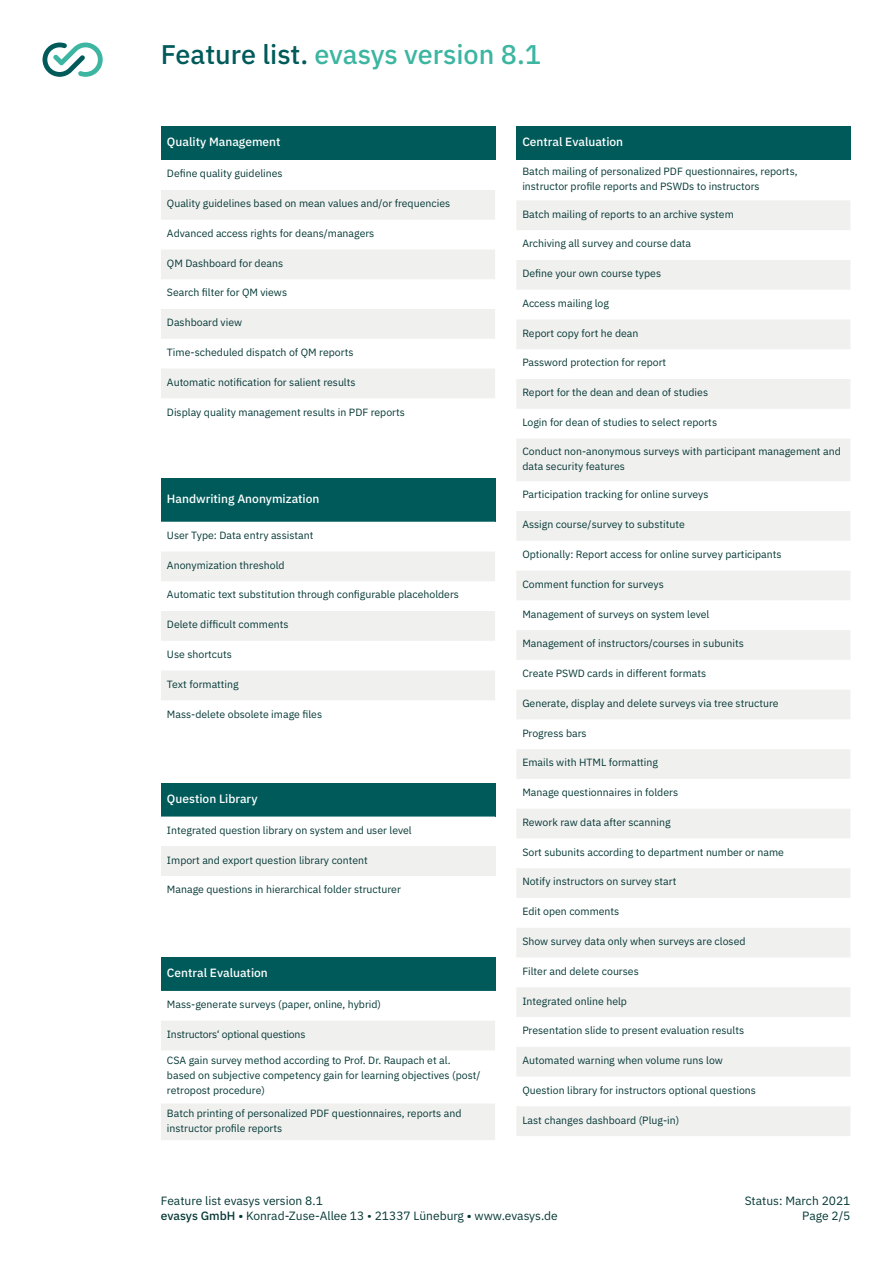
<style>
.page{position:relative;width:893px;height:1263px;background:#fff}
.page>*{position:absolute;margin:0;border:0;box-sizing:border-box;transform-origin:0 0}
.t1{font:500 27px "IBM Plex Sans";color:#3cb5a1}
.t2{font:12px/15px "IBM Plex Sans";color:#043835}
.t3{font:500 12px "IBM Plex Sans";color:#fff}
.t4{font:10.5px/15px "IBM Plex Sans";color:#043835}
.t5{font:10.5px "IBM Plex Sans";letter-spacing:-.02em;color:#043835}
.s1{color:#005a5a}
.s2{font-weight:500}
</style>
<div class="page">
<svg style="left:43px;top:43px;width:60px;height:34px"></svg>
<div style="left:161px;top:127px;width:334px;height:33px;background:#005a5a"></div>
<svg style="left:161px;top:190px;width:334px;height:208px;fill:#f0f0ef"></svg>
<div style="left:161px;top:478px;width:334px;height:44px;background:#005a5a"></div>
<svg style="left:161px;top:552px;width:334px;height:148px;fill:#f0f0ef"></svg>
<div style="left:161px;top:957px;width:334px;height:34px;background:#005a5a"></div>
<svg style="left:161px;top:1021px;width:334px;height:119px"></svg>
<div style="left:161px;top:783px;width:334px;height:33px;background:#005a5a"></div>
<svg style="left:161px;top:816px;width:334px;height:1px"></svg>
<div style="left:161px;top:846px;width:334px;height:30px;background:#f0f0ef"></div>
<div style="left:516px;top:127px;width:334px;height:33px;background:#005a5a"></div>
<svg style="left:516px;top:201px;width:334px;height:935px;fill:#f0f0ef"></svg>
<h1 class="t1" style="left:161px;top:33px;width:382px"><span class="s1">Feature list.</span> evasys version 8.1</h1>
<p class="t3" style="left:167px;top:133px;width:115px">Quality Management</p>
<p class="t4" style="left:167px;top:165px;width:117px">Define quality guidelines</p>
<p class="t4" style="left:167px;top:195px;width:285px">Quality guidelines based on mean values and/or frequencies</p>
<p class="t4" style="left:167px;top:225px;width:209px">Advanced access rights for deans/managers</p>
<p class="t4" style="left:167px;top:255px;width:118px">QM Dashboard for deans</p>
<p class="t4" style="left:167px;top:284px;width:122px">Search filter for QM views</p>
<p class="t4" style="left:167px;top:314px;width:77px">Dashboard view</p>
<p class="t4" style="left:167px;top:344px;width:188px">Time-scheduled dispatch of QM reports</p>
<p class="t4" style="left:167px;top:374px;width:190px">Automatic notification for salient results</p>
<p class="t4" style="left:167px;top:403px;width:239px">Display quality management results in PDF reports</p>
<p class="t3" style="left:167px;top:489px;width:154px">Handwriting Anonymization</p>
<p class="t4" style="left:167px;top:527px;width:148px">User Type: Data entry assistant</p>
<p class="t4" style="left:167px;top:557px;width:119px">Anonymization threshold</p>
<p class="t4" style="left:167px;top:586px;width:294px">Automatic text substitution through configurable placeholders</p>
<p class="t4" style="left:167px;top:616px;width:123px">Delete difficult comments</p>
<p class="t4" style="left:167px;top:646px;width:67px">Use shortcuts</p>
<p class="t4" style="left:167px;top:676px;width:73px">Text formatting</p>
<p class="t4" style="left:167px;top:705px;width:157px">Mass-delete obsolete image files</p>
<p class="t3" style="left:167px;top:789px;width:92px">Question Library</p>
<p class="t4" style="left:167px;top:822px;width:246px">Integrated question library on system and user level</p>
<p class="t4" style="left:167px;top:851px;width:202px">Import and export question library content</p>
<p class="t4" style="left:167px;top:881px;width:235px">Manage questions in hierarchical folder structurer</p>
<p class="t3" style="left:167px;top:963px;width:102px">Central Evaluation</p>
<p class="t4" style="left:167px;top:996px;width:216px">Mass-generate surveys (paper, online, hybrid)</p>
<p class="t5" style="left:167px;top:1026px;width:140px">Instructors‘ optional questions</p>
<p class="t4" style="left:167px;top:1052px;width:315px">CSA gain survey method according to Prof. Dr. Raupach et al. based on subjective competency gain for learning objectives (post/ retropost procedure)</p>
<p class="t4" style="left:167px;top:1104px;width:296px">Batch printing of personalized PDF questionnaires, reports and instructor profile reports</p>
<p class="t3" style="left:522px;top:133px;width:102px">Central Evaluation</p>
<p class="t4" style="left:522px;top:163px;width:277px">Batch mailing of personalized PDF questionnaires, reports, instructor profile reports and PSWDs to instructors</p>
<p class="t4" style="left:522px;top:205px;width:213px">Batch mailing of reports to an archive system</p>
<p class="t4" style="left:522px;top:235px;width:170px">Archiving all survey and course data</p>
<p class="t4" style="left:522px;top:265px;width:140px">Define your own course types</p>
<p class="t4" style="left:522px;top:295px;width:88px">Access mailing log</p>
<p class="t4" style="left:522px;top:325px;width:118px">Report copy fort he dean</p>
<p class="t4" style="left:522px;top:354px;width:145px">Password protection for report</p>
<p class="t4" style="left:522px;top:384px;width:187px">Report for the dean and dean of studies</p>
<p class="t4" style="left:522px;top:414px;width:196px">Login for dean of studies to select reports</p>
<p class="t4" style="left:522px;top:443px;width:320px">Conduct non-anonymous surveys with participant management and data security features</p>
<p class="t4" style="left:522px;top:486px;width:188px">Participation tracking for online surveys</p>
<p class="t4" style="left:522px;top:516px;width:164px">Assign course/survey to substitute</p>
<p class="t4" style="left:522px;top:546px;width:261px">Optionally: Report access for online survey participants</p>
<p class="t4" style="left:522px;top:576px;width:143px">Comment function for surveys</p>
<p class="t4" style="left:522px;top:605px;width:189px">Management of surveys on system level</p>
<p class="t4" style="left:522px;top:635px;width:223px">Management of instructors/courses in subunits</p>
<p class="t4" style="left:522px;top:665px;width:185px">Create PSWD cards in different formats</p>
<p class="t4" style="left:522px;top:695px;width:258px">Generate, display and delete surveys via tree structure</p>
<p class="t4" style="left:522px;top:724px;width:66px">Progress bars</p>
<p class="t4" style="left:522px;top:754px;width:137px">Emails with HTML formatting</p>
<p class="t4" style="left:522px;top:784px;width:157px">Manage questionnaires in folders</p>
<p class="t4" style="left:522px;top:814px;width:150px">Rework raw data after scanning</p>
<p class="t4" style="left:522px;top:844px;width:263px">Sort subunits according to department number or name</p>
<p class="t4" style="left:522px;top:873px;width:156px">Notify instructors on survey start</p>
<p class="t4" style="left:522px;top:903px;width:99px">Edit open comments</p>
<p class="t4" style="left:522px;top:933px;width:225px">Show survey data only when surveys are closed</p>
<p class="t4" style="left:522px;top:963px;width:118px">Filter and delete courses</p>
<p class="t4" style="left:522px;top:992px;width:106px">Integrated online help</p>
<p class="t4" style="left:522px;top:1022px;width:223px">Presentation slide to present evaluation results</p>
<p class="t4" style="left:522px;top:1052px;width:202px">Automated warning when volume runs low</p>
<p class="t4" style="left:522px;top:1082px;width:235px">Question library for instructors optional questions</p>
<p class="t4" style="left:522px;top:1111px;width:158px">Last changes dashboard (Plug-in)</p>
<p class="t2" style="left:161px;top:1192px;width:398px">Feature list evasys version 8.1<br><span class="s2">evasys GmbH •</span> Konrad-Zuse-Allee 13 • 21337 Lüneburg <span class="s2">•</span> www.evasys.de</p>
<p class="t2" style="left:745px;top:1192px;width:107px;text-align:right">Status: March 2021<br>Page 2/5</p>
</div>
